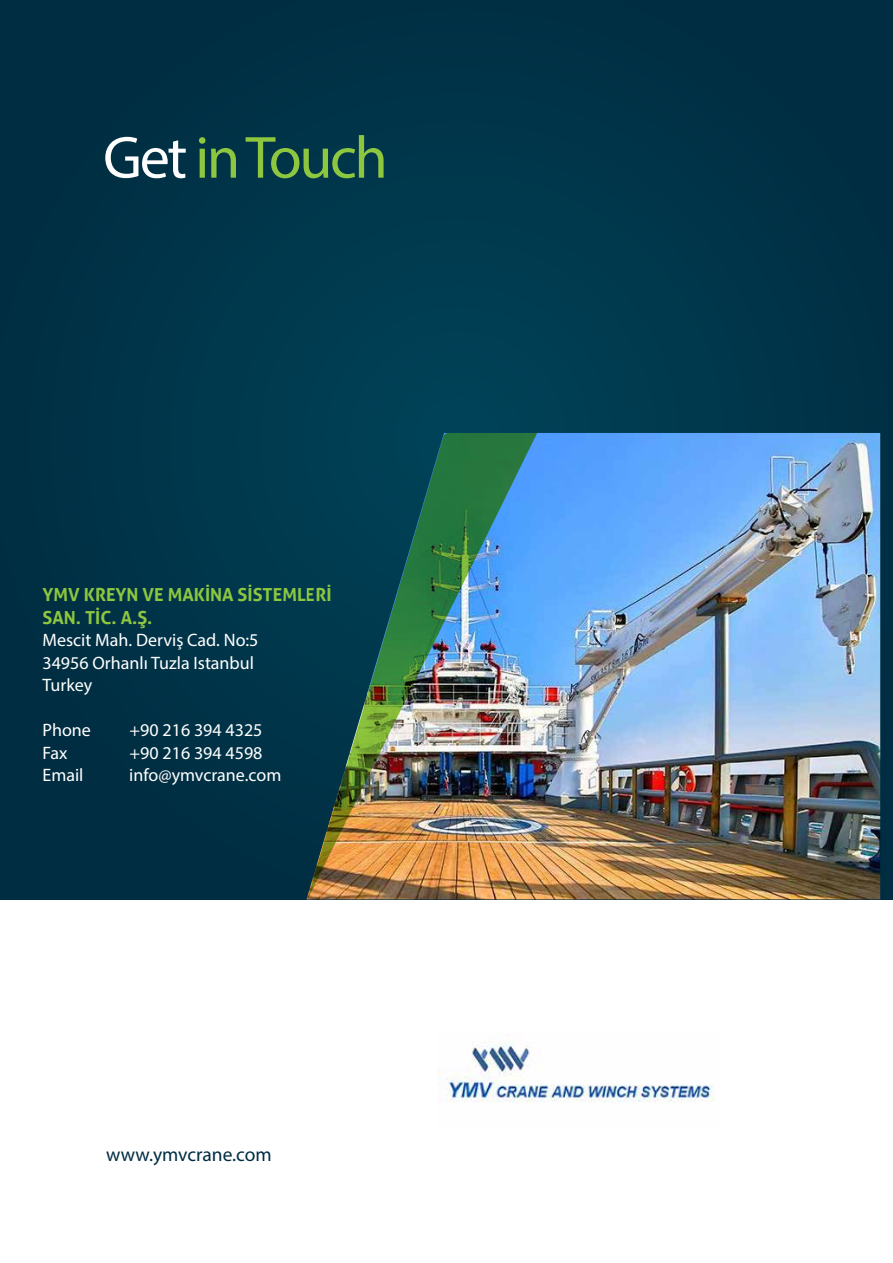
<style>
.page{position:relative;width:893px;height:1263px;background:#fff}
.page>*{position:absolute;margin:0;border:0;box-sizing:border-box;transform-origin:0 0}
.t1{font:60px "Myriad Pro";letter-spacing:-.04em;color:#8dc63f}
.t2{font:19.5px "Myriad Pro";color:#002d42}
.t3{font:18px/22.5px "Myriad Pro";color:#fff}
.t4{font:700 18px/22.5px "Aller";color:#8dc63f}
.s1{color:#fff}
</style>
<div class="page">
<div style="left:0;top:0;width:893px;height:899px;background:#003247"></div>
<img style="left:537px;top:433px;width:343px;height:466px">
<img style="left:307px;top:433px;width:230px;height:467px">
<img style="left:438px;top:1042px;width:276px;height:61px">
<h1 class="t1" style="left:103px;top:121px;width:286px"><span class="s1">Get</span> in Touch</h1>
<p class="t4" style="left:43px;top:583px;width:291px">YMV KREYN VE MAKİNA SİSTEMLERİ<br>SAN. TİC. A.Ş.</p>
<p class="t3" style="left:43px;top:629px;width:217px">Mescit Mah. Derviş Cad. No:5<br>34956 Orhanlı Tuzla Istanbul<br>Turkey</p>
<p class="t3" style="left:43px;top:719px;width:50px">Phone</p>
<p class="t3" style="left:130px;top:719px;width:134px">+90 216 394 4325</p>
<p class="t3" style="left:43px;top:741px;width:26px">Fax</p>
<p class="t3" style="left:130px;top:741px;width:134px">+90 216 394 4598</p>
<p class="t3" style="left:43px;top:764px;width:43px">Email</p>
<p class="t3" style="left:129px;top:764px;width:154px">info@ymvcrane.com</p>
<p class="t2" style="left:106px;top:1142px;width:167px">www.ymvcrane.com</p>
</div>
